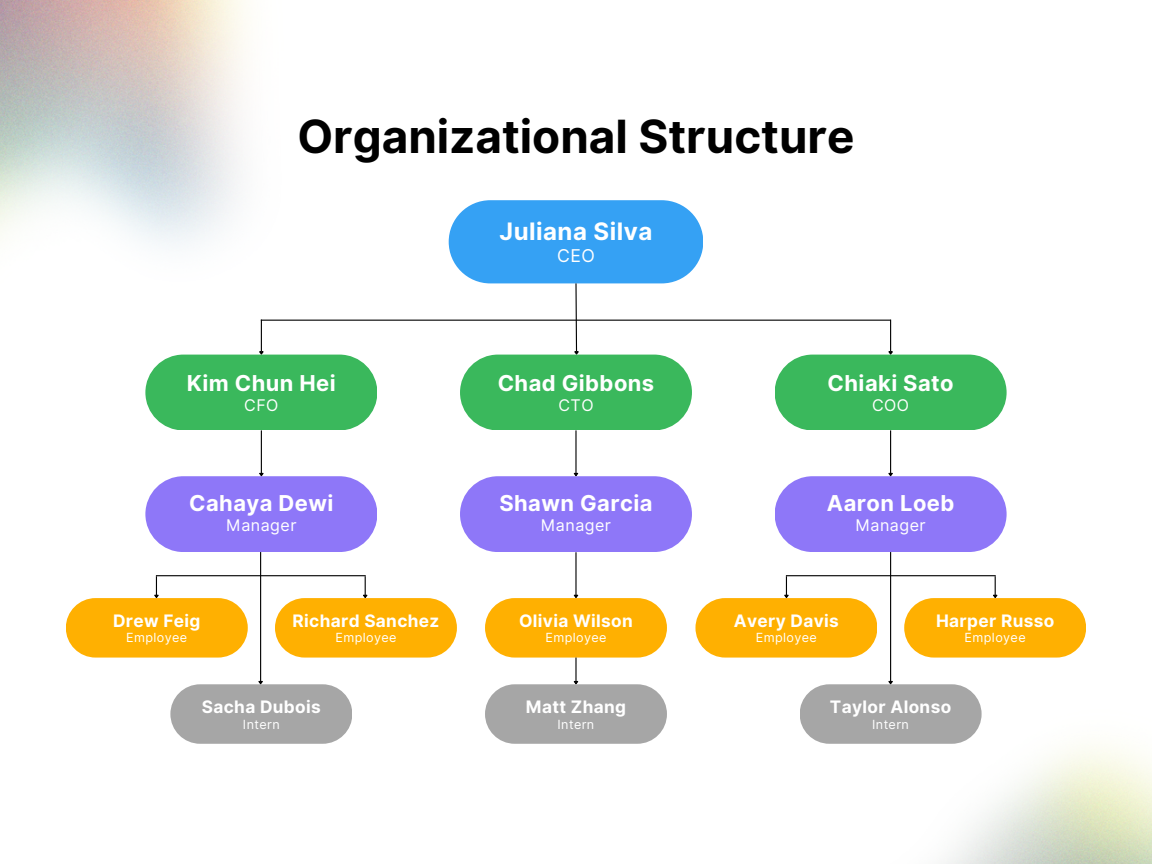
<style>
.page{position:relative;width:1152px;height:864px;background:#fff}
.page>*{position:absolute;margin:0;border:0;box-sizing:border-box;transform-origin:0 0}
.t1{font:700 45.75px "Inter";color:#000}
.t2{font:700 24px "Inter";letter-spacing:.02em;color:#fff}
.t3{font:700 21.9px "Inter";letter-spacing:.02em;color:#fff}
.t4{font:17.7px "Inter";color:#fff}
.t5{font:700 17.25px "Inter";letter-spacing:.02em;color:#fff}
.t6{font:16.05px "Inter";letter-spacing:.03em;color:#fff}
.t7{font:12.6px "Inter";letter-spacing:.03em;color:#fff}
</style>
<div class="page">
<div style="left:449px;top:200px;width:254px;height:83px;background:#35a1f4;border-radius:42px"></div>
<div style="left:145px;top:355px;width:232px;height:75px;background:#3ab85c;border-radius:38px"></div>
<div style="left:145px;top:476px;width:232px;height:76px;background:#8e77f8;border-radius:38px"></div>
<div style="left:66px;top:598px;width:182px;height:60px;background:#ffb001;border-radius:30px"></div>
<div style="left:695px;top:598px;width:182px;height:60px;background:#ffb001;border-radius:30px"></div>
<div style="left:170px;top:684px;width:182px;height:60px;background:#a6a6a6;border-radius:30px"></div>
<div style="left:800px;top:684px;width:182px;height:60px;background:#a6a6a6;border-radius:30px"></div>
<div style="left:485px;top:598px;width:182px;height:60px;background:#ffb001;border-radius:30px"></div>
<div style="left:485px;top:684px;width:182px;height:60px;background:#a6a6a6;border-radius:30px"></div>
<div style="left:275px;top:598px;width:182px;height:60px;background:#ffb001;border-radius:30px"></div>
<div style="left:904px;top:598px;width:182px;height:60px;background:#ffb001;border-radius:30px"></div>
<div style="left:460px;top:355px;width:232px;height:75px;background:#3ab85c;border-radius:38px"></div>
<div style="left:460px;top:476px;width:232px;height:76px;background:#8e77f8;border-radius:38px"></div>
<div style="left:775px;top:355px;width:232px;height:75px;background:#3ab85c;border-radius:38px"></div>
<div style="left:775px;top:476px;width:232px;height:76px;background:#8e77f8;border-radius:38px"></div>
<img style="left:0;top:0;width:291px;height:327px">
<hr style="left:261px;top:320px;width:630px;height:1px;background:#000">
<hr style="left:786px;top:575px;width:210px;height:1px;background:#000">
<hr style="left:156px;top:575px;width:210px;height:1px;background:#000">
<hr style="left:261px;top:320px;width:1px;height:31px;background:#000">
<svg style="left:257px;top:350px;width:8px;height:5px"></svg>
<hr style="left:890px;top:320px;width:1px;height:31px;background:#000">
<svg style="left:887px;top:350px;width:7px;height:5px"></svg>
<svg style="left:573px;top:283px;width:7px;height:72px"></svg>
<hr style="left:575px;top:430px;width:2px;height:43px;background:#000">
<svg style="left:572px;top:472px;width:7px;height:5px"></svg>
<hr style="left:890px;top:430px;width:1px;height:43px;background:#000">
<svg style="left:887px;top:472px;width:7px;height:5px"></svg>
<hr style="left:261px;top:430px;width:1px;height:43px;background:#000">
<svg style="left:257px;top:472px;width:8px;height:5px"></svg>
<hr style="left:575px;top:552px;width:2px;height:43px;background:#000">
<svg style="left:572px;top:594px;width:7px;height:5px"></svg>
<svg style="left:783px;top:576px;width:7px;height:23px"></svg>
<svg style="left:153px;top:576px;width:7px;height:23px"></svg>
<svg style="left:991px;top:576px;width:7px;height:23px"></svg>
<svg style="left:361px;top:576px;width:7px;height:23px"></svg>
<hr style="left:575px;top:658px;width:2px;height:23px;background:#000">
<svg style="left:572px;top:680px;width:7px;height:5px"></svg>
<hr style="left:890px;top:552px;width:1px;height:129px;background:#000">
<svg style="left:887px;top:680px;width:7px;height:5px"></svg>
<hr style="left:260px;top:552px;width:1px;height:129px;background:#000">
<svg style="left:257px;top:680px;width:7px;height:5px"></svg>
<p class="t1" style="left:297px;top:109px;width:559px">Organizational Structure</p>
<h2 class="t2" style="left:500px;top:217px;width:154px">Juliana Silva</h2>
<h3 class="t4" style="left:557px;top:245px;width:39px">CEO</h3>
<h2 class="t3" style="left:187px;top:370px;width:150px">Kim Chun Hei</h2>
<h2 class="t3" style="left:498px;top:370px;width:158px">Chad Gibbons</h2>
<h4 class="t3" style="left:828px;top:370px;width:128px">Chiaki Sato</h4>
<h4 class="t6" style="left:244px;top:395px;width:36px">CFO</h4>
<h4 class="t6" style="left:558px;top:395px;width:37px">CTO</h4>
<h4 class="t6" style="left:872px;top:395px;width:39px">COO</h4>
<h3 class="t3" style="left:189px;top:490px;width:146px">Cahaya Dewi</h3>
<h5 class="t3" style="left:499px;top:490px;width:155px">Shawn Garcia</h5>
<p class="t3" style="left:827px;top:490px;width:129px">Aaron Loeb</p>
<p class="t6" style="left:226px;top:516px;width:72px">Manager</p>
<p class="t6" style="left:541px;top:516px;width:72px">Manager</p>
<p class="t6" style="left:855px;top:516px;width:72px">Manager</p>
<h2 class="t5" style="left:113px;top:610px;width:89px">Drew Feig</h2>
<h3 class="t5" style="left:734px;top:610px;width:106px">Avery Davis</h3>
<h2 class="t5" style="left:293px;top:610px;width:148px">Richard Sanchez</h2>
<h5 class="t5" style="left:936px;top:610px;width:120px">Harper Russo</h5>
<h2 class="t5" style="left:519px;top:610px;width:115px">Olivia Wilson</h2>
<h4 class="t7" style="left:126px;top:630px;width:63px">Employee</h4>
<p class="t7" style="left:756px;top:630px;width:63px">Employee</p>
<h4 class="t7" style="left:335px;top:630px;width:63px">Employee</h4>
<p class="t7" style="left:965px;top:630px;width:63px">Employee</p>
<h4 class="t7" style="left:545px;top:630px;width:63px">Employee</h4>
<h2 class="t5" style="left:202px;top:696px;width:120px">Sacha Dubois</h2>
<h3 class="t5" style="left:830px;top:696px;width:123px">Taylor Alonso</h3>
<h5 class="t5" style="left:526px;top:696px;width:102px">Matt Zhang</h5>
<h4 class="t7" style="left:243px;top:717px;width:38px">Intern</h4>
<p class="t7" style="left:872px;top:717px;width:38px">Intern</p>
<p class="t7" style="left:558px;top:717px;width:38px">Intern</p>
</div>
